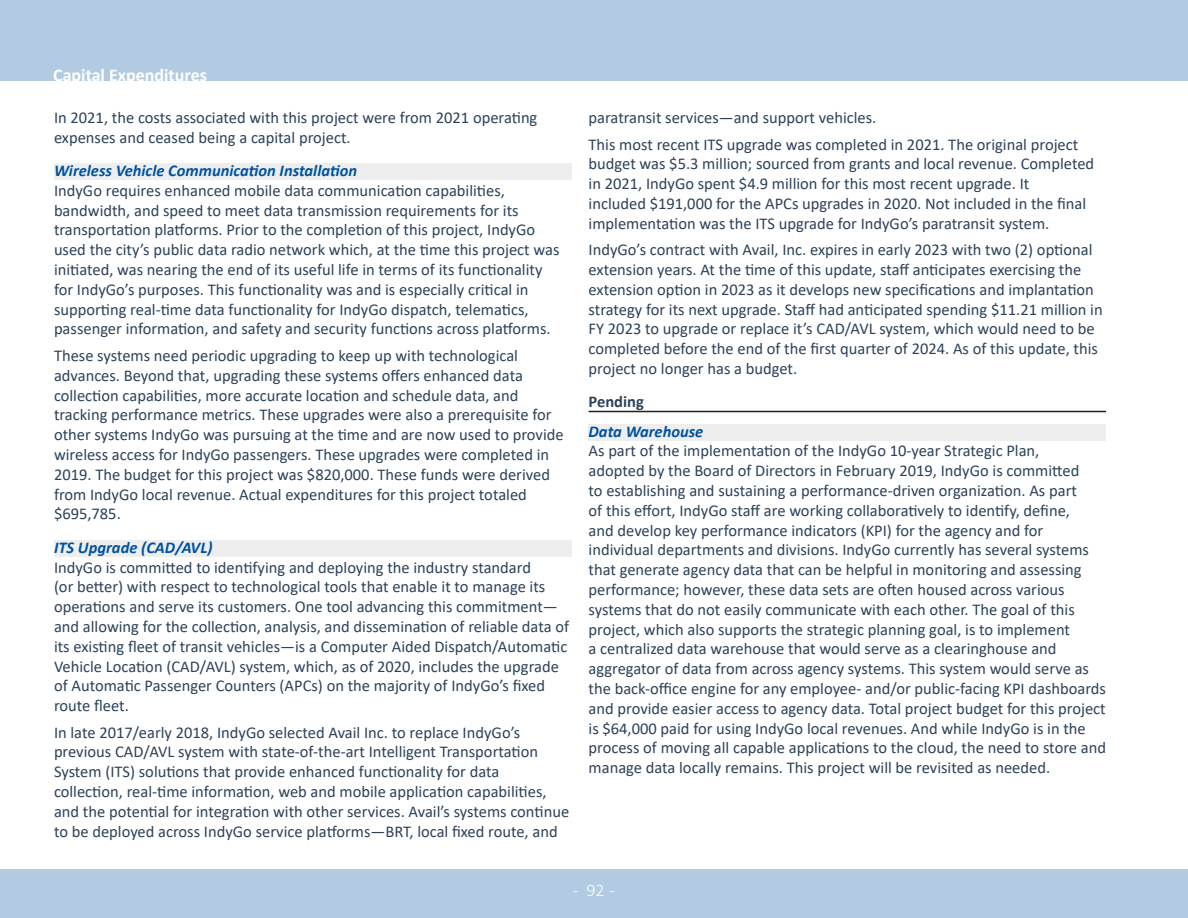
<style>
.page{position:relative;width:1188px;height:918px;background:#fff}
.page>*{position:absolute;margin:0;border:0;box-sizing:border-box;transform-origin:0 0}
.t1{font:700 18px "Calibri";color:#fff}
.t2{font:300 18px "Calibri";color:#fff}
.t3{font:16.5px/19.8px "Calibri";color:#2d4259}
.Heading_4{font:italic 700 16.5px "Calibri";color:#00539f}
.Heading_3{font:700 16.5px "Calibri";color:#2d4259}
</style>
<div class="page">
<div style="left:0;top:0;width:1188px;height:81px;background:#b3cbe2"></div>
<div style="left:0;top:869px;width:1188px;height:49px;background:#b3cbe2"></div>
<div style="left:54px;top:164px;width:518px;height:16px;background:#eee"></div>
<div style="left:54px;top:540px;width:518px;height:17px;background:#eee"></div>
<hr style="left:589px;top:411px;width:517px;height:1px;background:#231f20">
<div style="left:589px;top:424px;width:517px;height:17px;background:#eee"></div>
<p class="t1" style="left:53px;top:62px;width:155px">Capital Expenditures</p>
<p class="t3" style="left:54px;top:107px;width:485px">In 2021, the costs associated with this project were from 2021 operating expenses and ceased being a capital project.</p>
<p class="Heading_4" style="left:54px;top:159px;width:305px">Wireless Vehicle Communication Installation</p>
<p class="t3" style="left:54px;top:180px;width:507px">IndyGo requires enhanced mobile data communication capabilities, bandwidth, and speed to meet data transmission requirements for its transportation platforms. Prior to the completion of this project, IndyGo used the city’s public data radio network which, at the time this project was initiated, was nearing the end of its useful life in terms of its functionality for IndyGo’s purposes. This functionality was and is especially critical in supporting real-time data functionality for IndyGo dispatch, telematics, passenger information, and safety and security functions across platforms.</p>
<p class="t3" style="left:54px;top:345px;width:511px">These systems need periodic upgrading to keep up with technological advances. Beyond that, upgrading these systems offers enhanced data collection capabilities, more accurate location and schedule data, and tracking performance metrics. These upgrades were also a prerequisite for other systems IndyGo was pursuing at the time and are now used to provide wireless access for IndyGo passengers. These upgrades were completed in 2019. The budget for this project was $820,000. These funds were derived from IndyGo local revenue. Actual expenditures for this project totaled $695,785.</p>
<p class="Heading_4" style="left:54px;top:536px;width:160px">ITS Upgrade (CAD/AVL)</p>
<p class="t3" style="left:54px;top:557px;width:517px">IndyGo is committed to identifying and deploying the industry standard<br>(or better) with respect to technological tools that enable it to manage its operations and serve its customers. One tool advancing this commitment— and allowing for the collection, analysis, and dissemination of reliable data of its existing fleet of transit vehicles—is a Computer Aided Dispatch/Automatic Vehicle Location (CAD/AVL) system, which, as of 2020, includes the upgrade of Automatic Passenger Counters (APCs) on the majority of IndyGo’s fixed route fleet.</p>
<p class="t3" style="left:54px;top:722px;width:517px">In late 2017/early 2018, IndyGo selected Avail Inc. to replace IndyGo’s previous CAD/AVL system with state-of-the-art Intelligent Transportation System (ITS) solutions that provide enhanced functionality for data collection, real-time information, web and mobile application capabilities, and the potential for integration with other services. Avail’s systems continue to be deployed across IndyGo service platforms—BRT, local fixed route, and</p>
<p class="t3" style="left:589px;top:107px;width:289px">paratransit services—and support vehicles.</p>
<p class="t3" style="left:589px;top:134px;width:507px">This most recent ITS upgrade was completed in 2021. The original project budget was $5.3 million; sourced from grants and local revenue. Completed in 2021, IndyGo spent $4.9 million for this most recent upgrade. It<br>included $191,000 for the APCs upgrades in 2020. Not included in the final implementation was the ITS upgrade for IndyGo’s paratransit system.</p>
<p class="t3" style="left:589px;top:239px;width:516px">IndyGo’s contract with Avail, Inc. expires in early 2023 with two (2) optional extension years. At the time of this update, staff anticipates exercising the extension option in 2023 as it develops new specifications and implantation strategy for its next upgrade. Staff had anticipated spending $11.21 million in FY 2023 to upgrade or replace it’s CAD/AVL system, which would need to be completed before the end of the first quarter of 2024. As of this update, this project no longer has a budget.</p>
<p class="Heading_3" style="left:589px;top:390px;width:57px">Pending</p>
<p class="Heading_4" style="left:589px;top:419px;width:116px">Data Warehouse</p>
<p class="t3" style="left:589px;top:441px;width:519px">As part of the implementation of the IndyGo 10-year Strategic Plan,<br>adopted by the Board of Directors in February 2019, IndyGo is committed<br>to establishing and sustaining a performance-driven organization. As part<br>of this effort, IndyGo staff are working collaboratively to identify, define,<br>and develop key performance indicators (KPI) for the agency and for individual departments and divisions. IndyGo currently has several systems that generate agency data that can be helpful in monitoring and assessing performance; however, these data sets are often housed across various systems that do not easily communicate with each other. The goal of this project, which also supports the strategic planning goal, is to implement<br>a centralized data warehouse that would serve as a clearinghouse and aggregator of data from across agency systems. This system would serve as the back-office engine for any employee- and/or public-facing KPI dashboards and provide easier access to agency data. Total project budget for this project is $64,000 paid for using IndyGo local revenues. And while IndyGo is in the process of moving all capable applications to the cloud, the need to store and manage data locally remains. This project will be revisited as needed.</p>
<p class="t2" style="left:573px;top:879px;width:44px">- 92 -</p>
</div>
